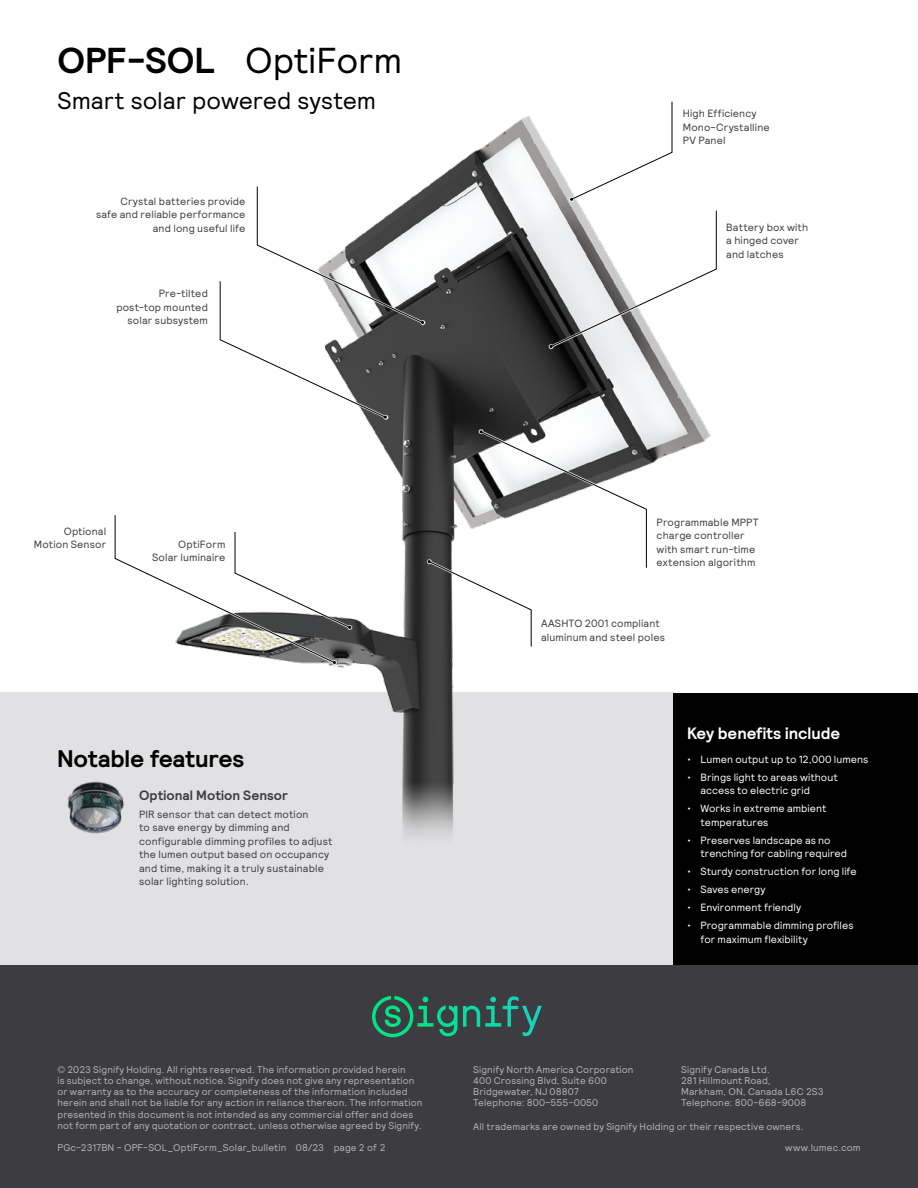
<style>
.page{position:relative;width:918px;height:1188px;background:#fff}
.page>*{position:absolute;margin:0;border:0;box-sizing:border-box;transform-origin:0 0}
.t1{font:36px "Signify Relative";letter-spacing:-.005em;color:#000}
.t2{font:24px "Signify Relative";color:#000}
.t3{font:700 24px "Signify Relative";letter-spacing:-.01em;color:#000}
.t4{font:700 16.5px "Signify Relative";letter-spacing:-.005em;color:#fff}
.t5{font:700 13.5px "Signify Relative";letter-spacing:.005em;color:#3c3c41}
.t6{font:10.5px/13.5px "Signify Relative";letter-spacing:.015em;color:#3c3c41}
.t7{font:10.5px/13.5px "Signify Relative";letter-spacing:.005em;color:#fff}
.t8{font:9.75px/11.2px "Signify Relative";letter-spacing:.015em;color:#b4b4b9}
.s1{font-weight:700}
</style>
<div class="page">
<div style="left:0;top:693px;width:674px;height:300px;background:#e1e1e3"></div>
<img style="left:57px;top:116px;width:654px;height:768px">
<div style="left:674px;top:693px;width:244px;height:282px;background:#000"></div>
<img style="left:57px;top:780px;width:75px;height:60px">
<div style="left:0;top:965px;width:918px;height:223px;background:#3c3c41"></div>
<svg style="left:372px;top:996px;width:167px;height:41px"></svg>
<svg style="left:548px;top:209px;width:163px;height:140px"></svg>
<svg style="left:550px;top:210px;width:167px;height:138px"></svg>
<svg style="left:427px;top:559px;width:106px;height:89px"></svg>
<svg style="left:428px;top:430px;width:219px;height:217px"></svg>
<svg style="left:114px;top:514px;width:237px;height:150px"></svg>
<svg style="left:219px;top:186px;width:205px;height:233px"></svg>
<div style="left:569px;top:100px;width:105px;height:102px;background:#fff"></div>
<svg style="left:570px;top:101px;width:103px;height:100px"></svg>
<h1 class="t1" style="left:57px;top:37px;width:346px"><span class="s1">OPF-SOL</span> OptiForm</h1>
<h2 class="t2" style="left:57px;top:85px;width:320px">Smart solar powered system</h2>
<p class="t6" style="left:96px;top:194px;width:151px;text-align:right">Crystal batteries provide<br>safe and reliable performance and long useful life</p>
<p class="t6" style="left:116px;top:286px;width:93px;text-align:right">Pre-tilted post-top mounted solar subsystem</p>
<p class="t6" style="left:683px;top:106px;width:88px">High Efficiency<br>Mono-Crystalline<br>PV Panel</p>
<p class="t6" style="left:726px;top:220px;width:83px">Battery box with a hinged cover and latches</p>
<p class="t6" style="left:34px;top:524px;width:74px;text-align:right">Optional<br>Motion Sensor</p>
<p class="t6" style="left:152px;top:537px;width:75px;text-align:right">OptiForm<br>Solar luminaire</p>
<h2 class="t3" style="left:57px;top:742px;width:189px">Notable features</h2>
<h3 class="t5" style="left:139px;top:786px;width:150px">Optional Motion Sensor</h3>
<p class="t6" style="left:139px;top:807px;width:195px">PIR sensor that can detect motion<br>to save energy by dimming and configurable dimming profiles to adjust the lumen output based on occupancy and time, making it a truly sustainable solar lighting solution.</p>
<p class="t8" style="left:57px;top:1063px;width:367px">© 2023 Signify Holding. All rights reserved. The information provided herein<br>is subject to change, without notice. Signify does not give any representation or warranty as to the accuracy or completeness of the information included herein and shall not be liable for any action in reliance thereon. The information presented in this document is not intended as any commercial offer and does not form part of any quotation or contract, unless otherwise agreed by Signify.</p>
<p class="t8" style="left:57px;top:1141px;width:330px">PGc-2317BN - OPF-SOL_OptiForm_Solar_bulletin 08/23 page 2 of 2</p>
<p class="t6" style="left:657px;top:515px;width:104px">Programmable MPPT charge controller with smart run-time extension algorithm</p>
<p class="t6" style="left:541px;top:617px;width:125px">AASHTO 2001 compliant aluminum and steel poles</p>
<h3 class="t4" style="left:687px;top:722px;width:155px">Key benefits include</h3>
<p class="t7" style="left:687px;top:752px;width:183px">• Lumen output up to 12,000 lumens</p>
<p class="t7" style="left:701px;top:770px;width:139px;text-indent:-14px">• Brings light to areas without access to electric grid</p>
<p class="t7" style="left:701px;top:802px;width:127px;text-indent:-14px">• Works in extreme ambient temperatures</p>
<p class="t7" style="left:701px;top:833px;width:148px;text-indent:-14px">• Preserves landscape as no trenching for cabling required</p>
<p class="t7" style="left:687px;top:865px;width:171px">• Sturdy construction for long life</p>
<p class="t7" style="left:687px;top:883px;width:80px">• Saves energy</p>
<p class="t7" style="left:687px;top:901px;width:116px">• Environment friendly</p>
<p class="t7" style="left:701px;top:919px;width:155px;text-indent:-14px">• Programmable dimming profiles for maximum flexibility</p>
<p class="t8" style="left:473px;top:1063px;width:162px">Signify North America Corporation<br>400 Crossing Blvd, Suite 600<br>Bridgewater, NJ 08807<br>Telephone: 800-555-0050</p>
<p class="t8" style="left:681px;top:1063px;width:144px">Signify Canada Ltd.<br>281 Hillmount Road,<br>Markham, ON, Canada L6C 2S3<br>Telephone: 800-668-9008</p>
<p class="t8" style="left:785px;top:1115px;width:77px;line-height:21px;text-indent:-312px">All trademarks are owned by Signify Holding or their respective owners. www.lumec.com</p>
</div>
